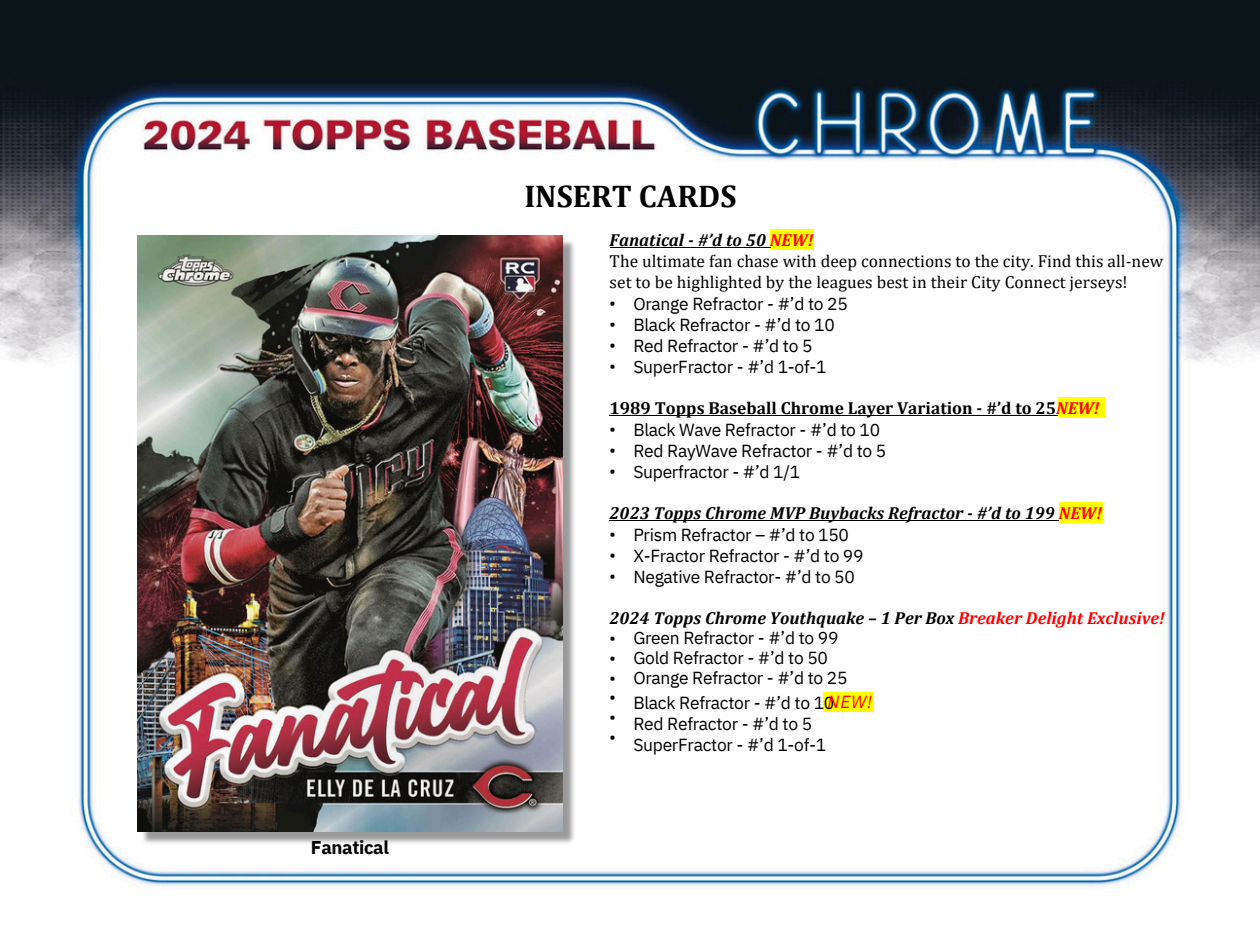
<style>
.page{position:relative;width:1260px;height:945px;background:#fff}
.page>*{position:absolute;margin:0;border:0;box-sizing:border-box;transform-origin:0 0}
.t1{font:700 31.5px "Cambria";color:#000}
.t2{font:700 18.55px "IBM Plex Sans";letter-spacing:-.02em;color:#000}
.t3{font:17.5px/21px "IBM Plex Sans";letter-spacing:-.015em;color:#000}
.t4{font:17.5px/21px "Cambria";letter-spacing:.005em;color:#000}
.t5{font:italic 700 17.5px "Cambria";color:#000}
.t6{font:700 17.5px "Cambria";color:#000}
.t7{font:17.5px/21px "IBM Plex Sans Cond";color:#000;text-align:justify}
.t8{font:italic 17.5px "IBM Plex Sans";color:#f00}
.s1{font-weight:700;font-style:italic}
.s2{font-weight:700;font-style:italic;color:#f00}
.s3{font-style:italic;color:#f00}
.s4{color:#f00}
</style>
<div class="page">
<img style="left:0;top:0;width:1260px;height:886px">
<div style="left:770px;top:229px;width:44px;height:21px;background:#ff0"></div>
<hr style="left:610px;top:248px;width:160px;height:1px;background:#000">
<hr style="left:823px;top:692px;width:4px;height:20px;background:#ff0">
<div style="left:827px;top:692px;width:47px;height:20px;background:#ff0"></div>
<div style="left:1059px;top:502px;width:43px;height:21px;background:#ff0"></div>
<hr style="left:610px;top:521px;width:449px;height:1px;background:#000">
<hr style="left:1058px;top:397px;width:4px;height:21px;background:#ff0">
<div style="left:1062px;top:397px;width:43px;height:21px;background:#ff0"></div>
<hr style="left:610px;top:416px;width:448px;height:1px;background:#000">
<img style="left:139px;top:237px;width:439px;height:610px">
<img style="left:137px;top:236px;width:426px;height:595px">
<p class="t2" style="left:311px;top:835px;width:80px">Fanatical</p>
<p class="t1" style="left:524px;top:177px;width:214px">INSERT CARDS</p>
<p class="t4" style="left:610px;top:229px;width:555px"><span class="s1">Fanatical - #’d to 50</span> <span class="s2">NEW!<br></span>The ultimate fan chase with deep connections to the city. Find this all-new set to be highlighted by the leagues best in their City Connect jerseys!</p>
<p class="t7" style="left:610px;top:292px;width:8px">• • • •</p>
<h3 class="t3" style="left:633px;top:292px;width:216px">Orange Refractor - #’d to 25<br>Black Refractor - #’d to 10<br>Red Refractor - #’d to 5<br>SuperFractor - #’d 1-of-1</h3>
<p class="t6" style="left:610px;top:397px;width:491px">1989 Topps Baseball Chrome Layer Variation - #’d to 25<span class="s3">NEW!</span></p>
<p class="t7" style="left:610px;top:418px;width:8px">• • •</p>
<p class="t3" style="left:633px;top:418px;width:254px">Black Wave Refractor - #’d to 10<br>Red RayWave Refractor - #’d to 5<br>Superfractor - #’d 1/1</p>
<h3 class="t5" style="left:610px;top:502px;width:494px">2023 Topps Chrome MVP Buybacks Refractor - #’d to 199 <span class="s4">NEW!</span></h3>
<h3 class="t7" style="left:610px;top:523px;width:8px">• • •</h3>
<p class="t3" style="left:633px;top:523px;width:232px">Prism Refractor – #’d to 150<br>X-Fractor Refractor - #’d to 99<br>Negative Refractor- #’d to 50</p>
<p class="t5" style="left:610px;top:607px;width:557px">2024 Topps Chrome Youthquake – 1 Per Box <span class="s4">Breaker Delight Exclusive!</span></p>
<p class="t7" style="left:610px;top:628px;width:8px;line-height:19.6px">• • • • • •</p>
<p class="t3" style="left:633px;top:628px;width:216px;line-height:19.6px">Green Refractor - #’d to 99<br>Gold Refractor - #’d to 50<br>Orange Refractor - #’d to 25</p>
<p class="t3" style="left:633px;top:691px;width:203px">Black Refractor - #’d to 10<br>Red Refractor - #’d to 5<br>SuperFractor - #’d 1-of-1</p>
<h3 class="t8" style="left:827px;top:690px;width:46px">NEW!</h3>
</div>
